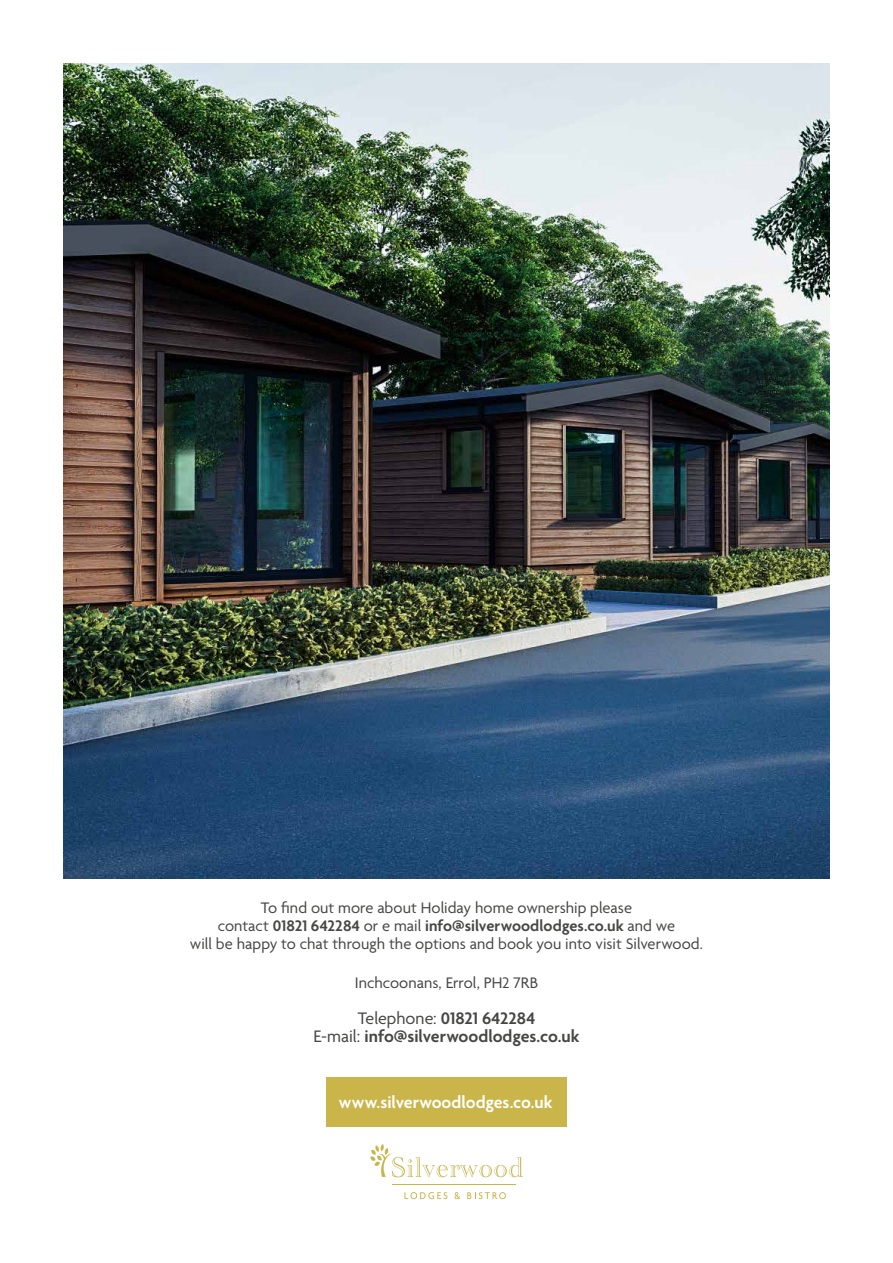
<style>
.page{position:relative;width:893px;height:1263px;background:#fff}
.page>*{position:absolute;margin:0;border:0;box-sizing:border-box;transform-origin:0 0}
.t1{font:600 18px/18px "Agenda";color:#474746;text-align:center}
.t2{font:600 18px "Agenda";color:#fff}
.t3{font:16.5px/18px "Agenda";color:#474746;text-align:center}
.s1{font-weight:600}
.s2{font-weight:400}
</style>
<div class="page">
<img style="left:64px;top:64px;width:765px;height:814px">
<svg style="left:404px;top:1192px;width:43px;height:7px"></svg>
<svg style="left:455px;top:1192px;width:5px;height:7px"></svg>
<svg style="left:467px;top:1192px;width:39px;height:7px"></svg>
<svg style="left:370px;top:1144px;width:153px;height:33px"></svg>
<hr style="left:392px;top:1184px;width:124px;height:1px;background:#cab54b">
<div style="left:326px;top:1077px;width:241px;height:50px;background:#cab54b"></div>
<p class="t3" style="left:190px;top:899px;width:515px">To find out more about Holiday home ownership please<br>contact <span class="s1">01821 642284</span> or e mail <span class="s1">info@silverwoodlodges.co.uk</span> and we<br>will be happy to chat through the options and book you into visit Silverwood.</p>
<p class="t3" style="left:355px;top:975px;width:185px">Inchcoonans, Errol, PH2 7RB</p>
<p class="t1" style="left:313px;top:1011px;width:267px"><span class="s2">Telephone:</span> 01821 642284<br><span class="s2">E-mail:</span> info@silverwoodlodges.co.uk</p>
<p class="t2" style="left:339px;top:1093px;width:215px">www.silverwoodlodges.co.uk</p>
</div>
